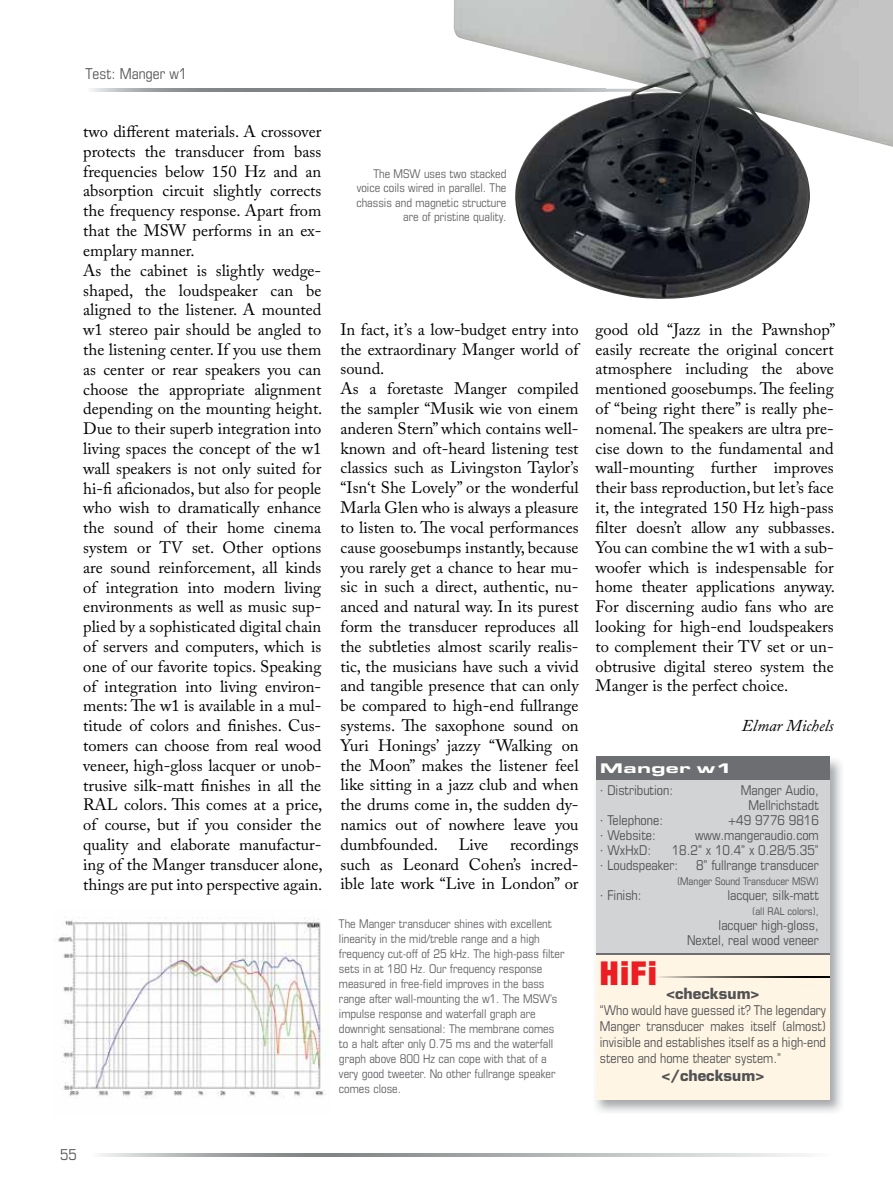
<style>
.page{position:relative;width:893px;height:1195px;background:#fff}
.page>*{position:absolute;margin:0;border:0;box-sizing:border-box;transform-origin:0 0}
.t1{font:900 expanded 33px "Helvetica Neue";color:#ed1d24}
.t2{font:16.5px/19.8px "Adobe Caslon Pro";color:#000}
.t3{font:italic 16.5px "Adobe Caslon Pro";color:#000}
.t4{font:700 15px "Eurostile LT Std";color:#515254}
.t5{font:condensed 15px "Eurostile";color:#58595b}
.t6{font:900 14.4px "Eurostile Extended";color:#fff;scale:1.25 1}
.t7{font:condensed 13.5px/15px "Eurostile LT Std";color:#515254;text-align:center}
.t8{font:condensed 12px/15px "Eurostile LT Std";color:#616264;text-align:right}
.t9{font:condensed 10.5px "Eurostile LT Std";color:#515254}
</style>
<div class="page">
<svg style="left:100px;top:1153px;width:707px;height:3px;background:#b4b6b8"></svg>
<img style="left:596px;top:756px;width:246px;height:356px">
<div style="left:596px;top:758px;width:233px;height:341px;background:#fff5e4"></div>
<div style="left:596px;top:756px;width:233px;height:199px;background:#6d6e71"></div>
<div style="left:596px;top:780px;width:233px;height:172px;background:#d1d3d4"></div>
<img style="left:658px;top:977px;width:171px;height:1px">
<img style="left:454px;top:0;width:439px;height:299px">
<img style="left:58px;top:917px;width:270px;height:180px">
<p class="t5" style="left:85px;top:65px;width:103px">Test: Manger w1</p>
<p class="t2" style="left:83px;top:121px;width:241px">two different materials. A crossover protects the transducer from bass frequencies below 150 Hz and an absorption circuit slightly corrects the frequency response. Apart from that the MSW performs in an ex&shy;emplary manner.<br>As the cabinet is slightly wedge&shy;shaped, the loudspeaker can be aligned to the listener. A mounted w1 stereo pair should be angled to the listening center. If you use them as center or rear speakers you can choose the appropriate alignment depending on the mounting height.<br>Due to their superb integration into living spaces the concept of the w1 wall speakers is not only suited for hi-fi aficionados, but also for people who wish to dramatically enhance the sound of their home cinema system or TV set. Other options are sound reinforcement, all kinds of integration into modern living environments as well as music sup&shy;plied by a sophisticated digital chain of servers and computers, which is one of our favorite topics. Speaking of integration into living environ&shy;ments: The w1 is available in a mul&shy;titude of colors and finishes. Cus&shy;tomers can choose from real wood veneer, high-gloss lacquer or unob&shy;trusive silk-matt finishes in all the RAL colors. This comes at a price, of course, but if you consider the quality and elaborate manufactur&shy;ing of the Manger transducer alone, things are put into perspective again.</p>
<p class="t8" style="left:356px;top:166px;width:152px;line-height:14.4px">The MSW uses two stacked voice coils wired in parallel. The chassis and magnetic structure are of pristine quality.</p>
<p class="t2" style="left:340px;top:319px;width:240px">In fact, it’s a low-budget entry into the extraordinary Manger world of sound.<br>As a foretaste Manger compiled the sampler “Musik wie von einem anderen Stern” which contains well&shy;known and oft-heard listening test classics such as Livingston Taylor’s “Isn‘t She Lovely” or the wonderful<br>Marla Glen who is always a pleasure to listen to. The vocal performances cause goosebumps instantly, because you rarely get a chance to hear mu&shy;sic in such a direct, authentic, nu&shy;anced and natural way. In its purest form the transducer reproduces all the subtleties almost scarily realis&shy;tic, the musicians have such a vivid and tangible presence that can only be compared to high-end fullrange systems. The saxophone sound on<br>Yuri Honings’ jazzy “Walking on the Moon” makes the listener feel like sitting in a jazz club and when the drums come in, the sudden dy&shy;namics out of nowhere leave you dumbfounded.</p>
<p class="t2" style="left:340px;top:834px;width:240px;text-align:justify;text-indent:170px">recordings such as Leonard Cohen’s incred&shy;ible late work “Live in London” or</p>
<p class="t2" style="left:459px;top:834px;width:31px">Live</p>
<p class="t8" style="left:339px;top:915px;width:227px;text-align:left">The Manger transducer shines with excellent linearity in the mid/treble range and a high frequency cut-off of 25 kHz. The high-pass filter sets in at 180 Hz. Our frequency response measured in free-field improves in the bass range after wall-mounting the w1. The MSW’s impulse response and waterfall graph are downright sensational: The membrane comes to a halt after only 0.75 ms and the waterfall graph above 800 Hz can cope with that of a very good tweeter. No other fullrange speaker comes close.</p>
<p class="t2" style="left:596px;top:319px;width:241px;text-align:justify">good old “Jazz in the Pawnshop” easily recreate the original concert atmosphere including the above mentioned goosebumps. The feeling of “being right there” is really phe&shy;nomenal. The speakers are ultra pre&shy;cise down to the fundamental and wall-mounting further improves their bass reproduction, but let’s face it, the integrated 150 Hz high-pass filter doesn’t allow any subbasses.<br>You can combine the w1 with a sub&shy;woofer which is indespensable for home theater applications anyway.<br>For discerning audio fans who are looking for high-end loudspeakers to complement their TV set or un&shy;obtrusive digital stereo system the Manger is the perfect choice.</p>
<p class="t3" style="left:742px;top:715px;width:93px">Elmar Michels</p>
<p class="t6" style="left:600px;top:759px;width:108px">Manger w1</p>
<p class="t7" style="left:600px;top:782px;width:75px">· Distribution:</p>
<p class="t7" style="left:741px;top:782px;width:80px">Manger Audio,<br>Mellrichstadt</p>
<p class="t7" style="left:600px;top:812px;width:65px">· Telephone:</p>
<p class="t7" style="left:728px;top:812px;width:92px">+49 9776 9816</p>
<p class="t7" style="left:600px;top:827px;width:58px">· Website:</p>
<p class="t7" style="left:695px;top:827px;width:125px">www.mangeraudio.com</p>
<p class="t7" style="left:600px;top:842px;width:53px">· WxHxD:</p>
<p class="t7" style="left:600px;top:842px;width:220px;text-align:left;text-indent:72px">18.2” x 10.4” x 0.28/5.35” · Loudspeaker:</p>
<p class="t7" style="left:696px;top:857px;width:124px">8” fullrange transducer</p>
<p class="t9" style="left:677px;top:875px;width:143px">(Manger Sound Transducer MSW)</p>
<p class="t7" style="left:600px;top:887px;width:43px">· Finish:</p>
<p class="t7" style="left:727px;top:887px;width:93px">lacquer, silk-matt</p>
<p class="t9" style="left:752px;top:905px;width:68px">(all RAL colors),</p>
<p class="t7" style="left:687px;top:917px;width:133px;text-align:right">lacquer high-gloss,<br>Nextel, real wood veneer</p>
<h1 class="t1" style="left:600px;top:952px;width:58px">HiFi</h1>
<p class="t4" style="left:666px;top:983px;width:95px">&lt;checksum&gt;</p>
<p class="t7" style="left:600px;top:1001px;width:228px;line-height:16.2px;text-align:justify">“Who would have guessed it? The legendary Manger transducer makes itself (almost) invisible and establishes itself as a high-end stereo and home theater system.”</p>
<p class="t4" style="left:662px;top:1066px;width:104px">&lt;/checksum&gt;</p>
<p class="t5" style="left:60px;top:1145px;width:18px">55</p>
</div>
